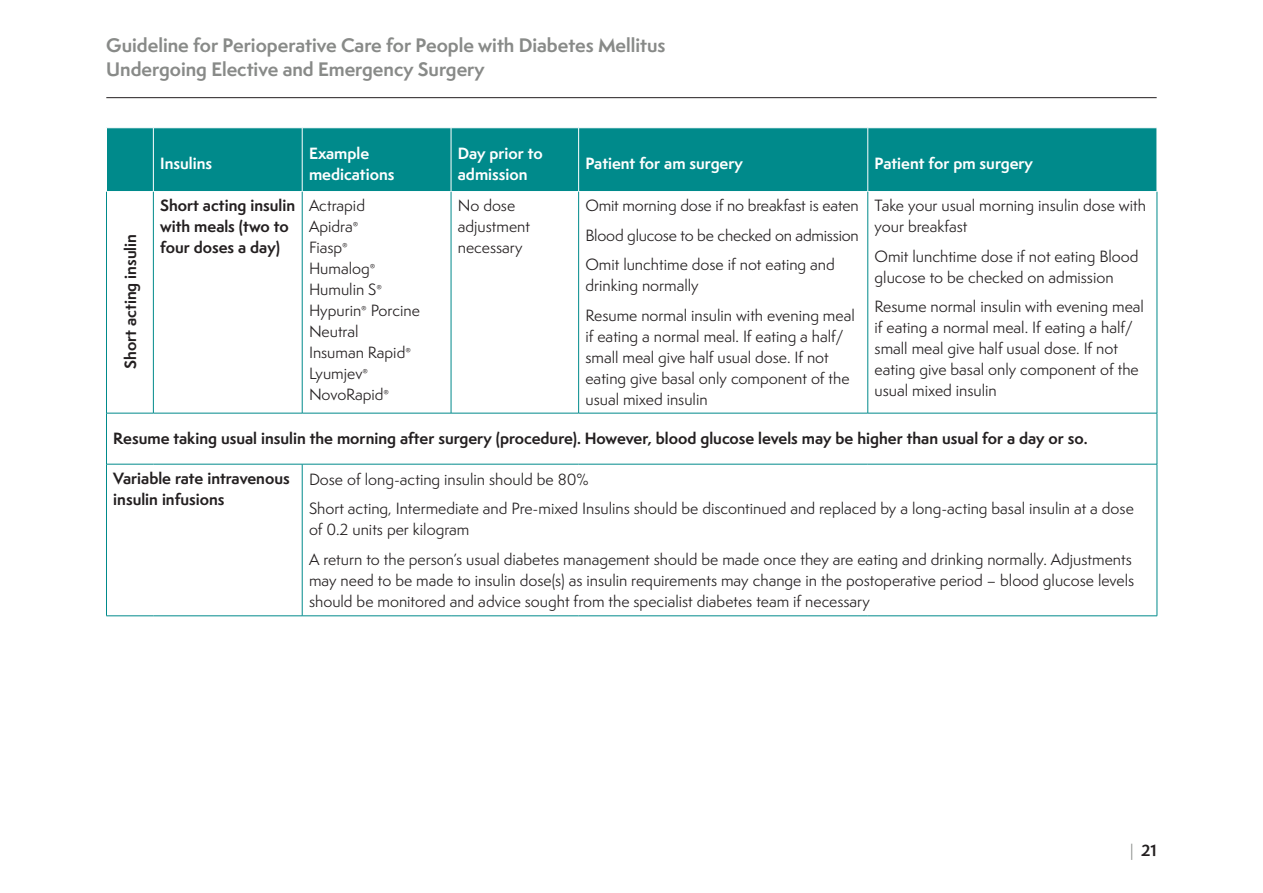
<style>
.page{position:relative;width:1263px;height:893px;background:#fff}
.page>*{position:absolute;margin:0;border:0;box-sizing:border-box;transform-origin:0 0}
.t1{font:700 18px/24px "Semplicita Pro";color:#888a88}
.t2{font:15px/21px "Semplicita Pro";color:#231f20}
.t3{font:700 15px/21px "Semplicita Pro";color:#231f20}
.t4{font:700 15px/21px "Semplicita Pro";color:#fff}
.s1{font-weight:400;color:#888a88}
</style>
<div class="page">
<hr style="left:106px;top:97px;width:1051px;height:1px;background:#231f20">
<div style="left:107px;top:128px;width:1050px;height:63px;background:#008a8b"></div>
<hr style="left:153px;top:128px;width:1px;height:63px;background:#fff">
<hr style="left:302px;top:128px;width:1px;height:63px;background:#fff">
<hr style="left:451px;top:128px;width:1px;height:63px;background:#fff">
<hr style="left:578px;top:128px;width:1px;height:63px;background:#fff">
<hr style="left:867px;top:128px;width:1px;height:63px;background:#fff">
<hr style="left:106px;top:616px;width:47px;height:1px;background:#008a8b">
<hr style="left:153px;top:616px;width:149px;height:1px;background:#008a8b">
<hr style="left:302px;top:616px;width:149px;height:1px;background:#008a8b">
<hr style="left:451px;top:616px;width:128px;height:1px;background:#008a8b">
<hr style="left:579px;top:616px;width:289px;height:1px;background:#008a8b">
<hr style="left:868px;top:616px;width:289px;height:1px;background:#008a8b">
<hr style="left:106px;top:192px;width:1px;height:221px;background:#008a8b">
<hr style="left:153px;top:192px;width:1px;height:221px;background:#008a8b">
<hr style="left:302px;top:192px;width:1px;height:221px;background:#008a8b">
<hr style="left:451px;top:192px;width:1px;height:221px;background:#008a8b">
<hr style="left:578px;top:192px;width:1px;height:221px;background:#008a8b">
<hr style="left:867px;top:192px;width:1px;height:221px;background:#008a8b">
<hr style="left:1157px;top:192px;width:1px;height:221px;background:#008a8b">
<hr style="left:106px;top:413px;width:1px;height:51px;background:#008a8b">
<hr style="left:106px;top:413px;width:47px;height:1px;background:#008a8b">
<hr style="left:153px;top:413px;width:149px;height:1px;background:#008a8b">
<hr style="left:302px;top:413px;width:149px;height:1px;background:#008a8b">
<hr style="left:451px;top:413px;width:128px;height:1px;background:#008a8b">
<hr style="left:579px;top:413px;width:289px;height:1px;background:#008a8b">
<hr style="left:868px;top:413px;width:289px;height:1px;background:#008a8b">
<hr style="left:1157px;top:413px;width:1px;height:51px;background:#008a8b">
<hr style="left:106px;top:464px;width:1px;height:152px;background:#008a8b">
<hr style="left:106px;top:464px;width:47px;height:1px;background:#008a8b">
<hr style="left:153px;top:464px;width:149px;height:1px;background:#008a8b">
<hr style="left:302px;top:464px;width:1px;height:152px;background:#008a8b">
<hr style="left:302px;top:464px;width:149px;height:1px;background:#008a8b">
<hr style="left:451px;top:464px;width:128px;height:1px;background:#008a8b">
<hr style="left:579px;top:464px;width:289px;height:1px;background:#008a8b">
<hr style="left:868px;top:464px;width:289px;height:1px;background:#008a8b">
<hr style="left:1157px;top:464px;width:1px;height:152px;background:#008a8b">
<p class="t1" style="left:106px;top:33px;width:561px">Guideline for Perioperative Care for People with Diabetes Mellitus<br>Undergoing Elective and Emergency Surgery</p>
<p class="t4" style="left:160px;top:153px;width:53px">Insulins</p>
<p class="t4" style="left:309px;top:143px;width:87px">Example medications</p>
<p class="t4" style="left:458px;top:143px;width:87px">Day prior to admission</p>
<p class="t4" style="left:585px;top:153px;width:159px">Patient for am surgery</p>
<p class="t4" style="left:874px;top:153px;width:160px">Patient for pm surgery</p>
<p class="t2" style="left:875px;top:195px;width:273px">Take your usual morning insulin dose with your breakfast</p>
<p class="t2" style="left:875px;top:245px;width:265px">Omit lunchtime dose if not eating Blood glucose to be checked on admission</p>
<p class="t2" style="left:875px;top:296px;width:271px">Resume normal insulin with evening meal if eating a normal meal. If eating a half/ small meal give half usual dose. If not eating give basal only component of the usual mixed insulin</p>
<p class="t3" style="left:113px;top:428px;width:976px">Resume taking usual insulin the morning after surgery (procedure). However, blood glucose levels may be higher than usual for a day or so.</p>
<p class="t3" style="left:113px;top:467px;width:178px">Variable rate intravenous insulin infusions</p>
<p class="t2" style="left:309px;top:464px;width:826px;line-height:29.5px">Dose of long-acting insulin should be 80%<br>Short acting, Intermediate and Pre-mixed Insulins should be discontinued and replaced by a long-acting basal insulin at a dose</p>
<p class="t2" style="left:309px;top:514px;width:824px;line-height:29.5px">of 0.2 units per kilogram<br>A return to the person’s usual diabetes management should be made once they are eating and drinking normally. Adjustments</p>
<p class="t2" style="left:309px;top:569px;width:827px">may need to be made to insulin dose(s) as insulin requirements may change in the postoperative period – blood glucose levels should be monitored and advice sought from the specialist diabetes team if necessary</p>
<p class="t3" style="left:160px;top:195px;width:136px">Short acting insulin with meals (two to four doses a day)</p>
<p class="t2" style="left:309px;top:195px;width:112px">Actrapid<br>Apidra<sup>®<br></sup>Fiasp<sup>®<br></sup>Humalog<sup>®<br></sup>Humulin S<sup>®<br></sup>Hypurin<sup>®</sup> Porcine<br>Neutral<br>Insuman Rapid<sup>®<br></sup>Lyumjev<sup>®<br></sup>NovoRapid<sup>®</sup></p>
<p class="t2" style="left:458px;top:195px;width:74px">No dose adjustment necessary</p>
<p class="t2" style="left:585px;top:190px;width:275px;line-height:29.5px;text-align:justify">Omit morning dose if no breakfast is eaten Blood glucose to be checked on admission Omit lunchtime dose if not eating and</p>
<p class="t3" style="left:120px;top:369px;width:136px;rotate:-90deg">Short acting insulin</p>
<p class="t2" style="left:585px;top:270px;width:271px;line-height:29.5px">drinking normally<br>Resume normal insulin with evening meal</p>
<p class="t2" style="left:585px;top:325px;width:266px">if eating a normal meal. If eating a half/ small meal give half usual dose. If not eating give basal only component of the usual mixed insulin</p>
<p class="t3" style="left:1130px;top:840px;width:28px"><span class="s1">|</span> 21</p>
</div>
